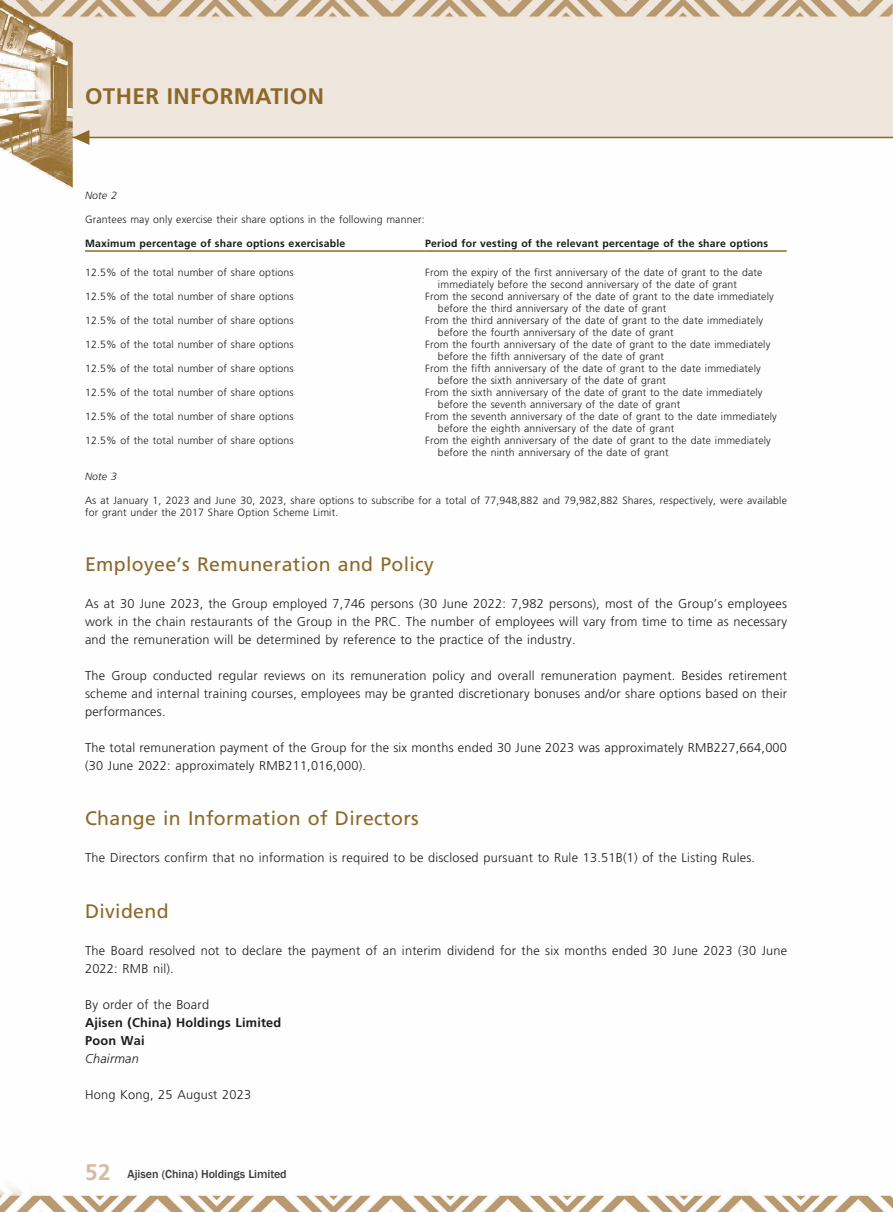
<style>
.page{position:relative;width:893px;height:1212px;background:#fff}
.page>*{position:absolute;margin:0;border:0;box-sizing:border-box;transform-origin:0 0}
.t1{font:700 22.5px "Frutiger LT Std";letter-spacing:.02em;color:#8d6829}
.t2{font:19.5px "Frutiger LT Std";letter-spacing:.015em;color:#8d6829}
.t3{font:300 12.75px/18px "Frutiger LT Std";letter-spacing:.015em;color:#1c1c1b;text-align:justify}
.t4{font:700 12.75px/18px "Frutiger LT Std";letter-spacing:.015em;color:#1c1c1b}
.t5{font:italic 300 12.75px "Frutiger LT Std";letter-spacing:.015em;color:#1c1c1b}
.t6{font:500 12px "Franklin Gothic";letter-spacing:-.005em;color:#3c3c3b}
.t7{font:300 10.5px/12px "Frutiger LT Std";letter-spacing:.015em;color:#1c1c1b}
.t8{font:700 10.5px "Frutiger LT Std";letter-spacing:.015em;color:#1c1c1b}
.t9{font:italic 300 10.5px "Frutiger LT Std";letter-spacing:.015em;color:#1c1c1b}
.s1{font-family:"Frutiger LT Std";font-weight:700;font-size:22.5px;color:#d2bda3}
</style>
<div class="page">
<img style="left:0;top:0;width:893px;height:1212px">
<hr style="left:72px;top:137px;width:821px;height:1px;background:#8d6829">
<svg style="left:73px;top:130px;width:16px;height:15px"></svg>
<hr style="left:85px;top:250px;width:340px;height:2px;background:#8d6829">
<hr style="left:425px;top:250px;width:362px;height:2px;background:#8d6829">
<h1 class="t1" style="left:85px;top:83px;width:241px">OTHER INFORMATION</h1>
<p class="t9" style="left:85px;top:190px;width:33px">Note 2</p>
<p class="t7" style="left:85px;top:214px;width:341px">Grantees may only exercise their share options in the following manner:</p>
<p class="t8" style="left:85px;top:237px;width:262px">Maximum percentage of share options exercisable</p>
<p class="t8" style="left:425px;top:237px;width:344px">Period for vesting of the relevant percentage of the share options</p>
<p class="t7" style="left:85px;top:266px;width:210px">12.5% of the total number of share options</p>
<p class="t7" style="left:438px;top:266px;width:326px;text-indent:-13px">From the expiry of the first anniversary of the date of grant to the date immediately before the second anniversary of the date of grant</p>
<p class="t7" style="left:85px;top:290px;width:210px">12.5% of the total number of share options</p>
<p class="t7" style="left:438px;top:290px;width:337px;text-indent:-13px">From the second anniversary of the date of grant to the date immediately before the third anniversary of the date of grant</p>
<p class="t7" style="left:85px;top:314px;width:210px">12.5% of the total number of share options</p>
<p class="t7" style="left:438px;top:314px;width:327px;text-indent:-13px">From the third anniversary of the date of grant to the date immediately before the fourth anniversary of the date of grant</p>
<p class="t7" style="left:85px;top:338px;width:210px">12.5% of the total number of share options</p>
<p class="t7" style="left:438px;top:338px;width:334px;text-indent:-13px">From the fourth anniversary of the date of grant to the date immediately before the fifth anniversary of the date of grant</p>
<p class="t7" style="left:85px;top:362px;width:210px">12.5% of the total number of share options</p>
<p class="t7" style="left:438px;top:362px;width:324px;text-indent:-13px">From the fifth anniversary of the date of grant to the date immediately before the sixth anniversary of the date of grant</p>
<p class="t7" style="left:85px;top:386px;width:210px">12.5% of the total number of share options</p>
<p class="t7" style="left:438px;top:386px;width:326px;text-indent:-13px">From the sixth anniversary of the date of grant to the date immediately before the seventh anniversary of the date of grant</p>
<p class="t7" style="left:85px;top:410px;width:210px">12.5% of the total number of share options</p>
<p class="t7" style="left:438px;top:410px;width:340px;text-indent:-13px">From the seventh anniversary of the date of grant to the date immediately before the eighth anniversary of the date of grant</p>
<p class="t7" style="left:85px;top:434px;width:210px">12.5% of the total number of share options</p>
<p class="t7" style="left:438px;top:434px;width:334px;text-indent:-13px">From the eighth anniversary of the date of grant to the date immediately before the ninth anniversary of the date of grant</p>
<p class="t9" style="left:85px;top:470px;width:33px">Note 3</p>
<p class="t7" style="left:85px;top:494px;width:703px">As at January 1, 2023 and June 30, 2023, share options to subscribe for a total of 77,948,882 and 79,982,882 Shares, respectively, were available for grant under the 2017 Share Option Scheme Limit.</p>
<h2 class="t2" style="left:85px;top:553px;width:350px">Employee’s Remuneration and Policy</h2>
<p class="t3" style="left:85px;top:595px;width:703px">As at 30 June 2023, the Group employed 7,746 persons (30 June 2022: 7,982 persons), most of the Group’s employees work in the chain restaurants of the Group in the PRC. The number of employees will vary from time to time as necessary and the remuneration will be determined by reference to the practice of the industry.</p>
<p class="t3" style="left:85px;top:667px;width:703px">The Group conducted regular reviews on its remuneration policy and overall remuneration payment. Besides retirement scheme and internal training courses, employees may be granted discretionary bonuses and/or share options based on their performances.</p>
<p class="t3" style="left:85px;top:739px;width:703px">The total remuneration payment of the Group for the six months ended 30 June 2023 was approximately RMB227,664,000 (30 June 2022: approximately RMB211,016,000).</p>
<h2 class="t2" style="left:85px;top:807px;width:335px">Change in Information of Directors</h2>
<p class="t3" style="left:85px;top:849px;width:671px">The Directors confirm that no information is required to be disclosed pursuant to Rule 13.51B(1) of the Listing Rules.</p>
<h2 class="t2" style="left:85px;top:899px;width:85px">Dividend</h2>
<p class="t3" style="left:85px;top:941px;width:704px">The Board resolved not to declare the payment of an interim dividend for the six months ended 30 June 2023 (30 June<br>2022: RMB nil).</p>
<p class="t3" style="left:85px;top:995px;width:126px">By order of the Board</p>
<p class="t4" style="left:85px;top:1013px;width:198px">Ajisen (China) Holdings Limited<br>Poon Wai</p>
<p class="t5" style="left:85px;top:1051px;width:55px">Chairman</p>
<p class="t3" style="left:85px;top:1085px;width:168px">Hong Kong, 25 August 2023</p>
<p class="t6" style="left:85px;top:1166px;width:203px"><span class="s1">52</span> Ajisen (China) Holdings Limited</p>
</div>
